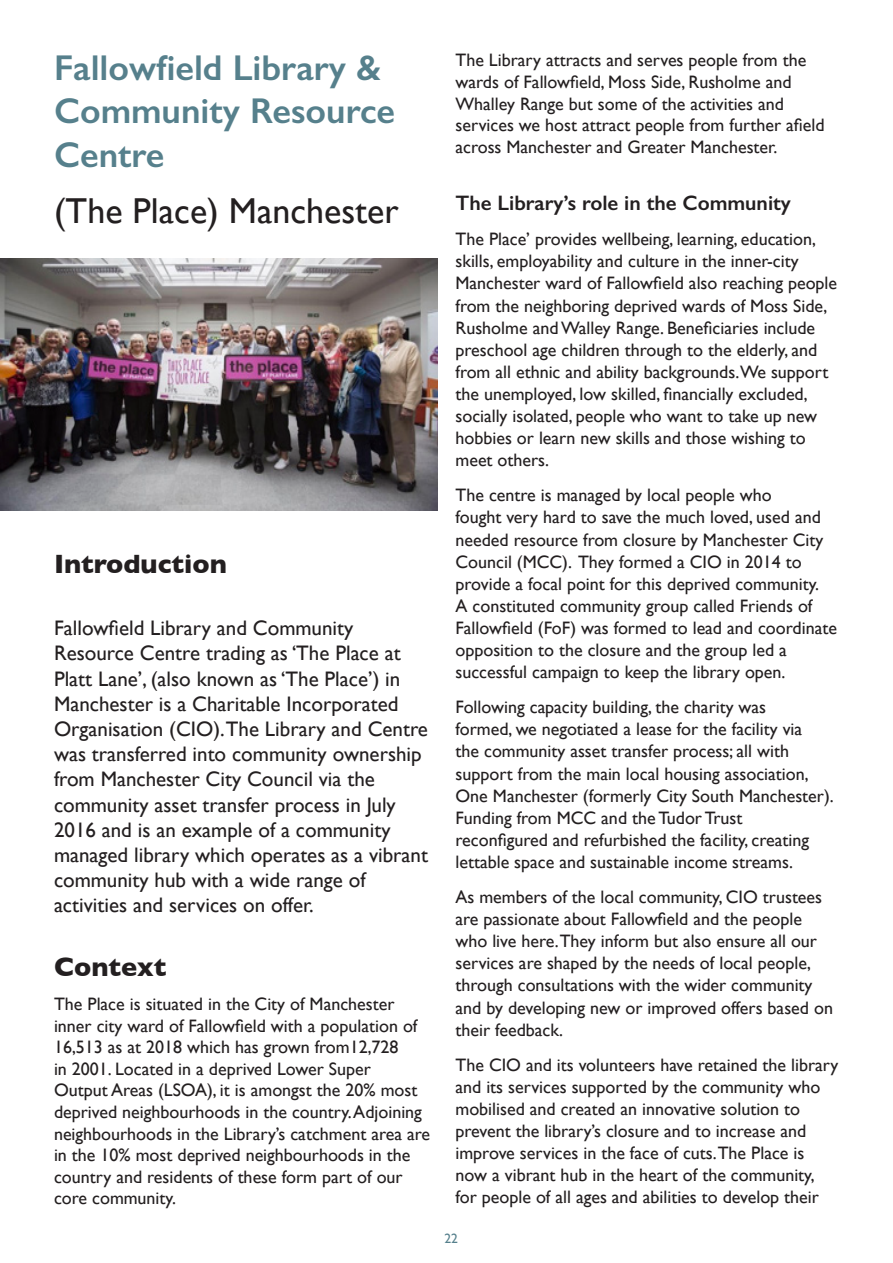
<style>
.page{position:relative;width:893px;height:1263px;background:#fff}
.page>*{position:absolute;margin:0;border:0;box-sizing:border-box;transform-origin:0 0}
.t1{font:600 36px/43.2px "Gill Sans";color:#56808c}
.t2{font:36px "Gill Sans";color:#231f20}
.t3{font:700 27px "Gill Sans";color:#231f20}
.t4{font:21px/25.2px "Gill Sans";color:#231f20}
.t5{font:600 21px "Gill Sans";color:#231f20}
.t6{font:18px/22px "Gill Sans";color:#231f20}
.t7{font:13.5px "Gill Sans";color:#56808c}
</style>
<div class="page">
<img style="left:0;top:258px;width:437px;height:252px">
<h1 class="t1" style="left:54px;top:46px;width:343px">Fallowfield Library &amp;<br>Community Resource<br>Centre</h1>
<h1 class="t2" style="left:54px;top:189px;width:346px">(The Place) Manchester</h1>
<h2 class="t3" style="left:54px;top:542px;width:174px">Introduction</h2>
<p class="t4" style="left:54px;top:615px;width:376px">Fallowfield Library and Community Resource Centre trading as ‘The Place at Platt Lane’, (also known as ‘The Place’) in Manchester is a Charitable Incorporated Organisation (CIO).The Library and Centre was transferred into community ownership from Manchester City Council via the community asset transfer process in July 2016 and is an example of a community managed library which operates as a vibrant community hub with a wide range of activities and services on offer.</p>
<h2 class="t3" style="left:54px;top:945px;width:114px">Context</h2>
<p class="t6" style="left:54px;top:993px;width:378px;line-height:21.6px">The Place is situated in the City of Manchester inner city ward of Fallowfield with a population of 16,513 as at 2018 which has grown from12,728<br>in 2001. Located in a deprived Lower Super<br>Output Areas (LSOA), it is amongst the 20% most deprived neighbourhoods in the country. Adjoining neighbourhoods in the Library’s catchment area are in the 10% most deprived neighbourhoods in the country and residents of these form part of our core community.</p>
<p class="t6" style="left:455px;top:49px;width:371px;line-height:21.6px">The Library attracts and serves people from the wards of Fallowfield, Moss Side, Rusholme and Whalley Range but some of the activities and services we host attract people from further afield across Manchester and Greater Manchester.</p>
<p class="t5" style="left:455px;top:190px;width:337px">The Library’s role in the Community</p>
<p class="t6" style="left:455px;top:228px;width:383px">The Place’ provides wellbeing, learning, education, skills, employability and culture in the inner-city Manchester ward of Fallowfield also reaching people from the neighboring deprived wards of Moss Side, Rusholme and Walley Range. Beneficiaries include preschool age children through to the elderly, and from all ethnic and ability backgrounds.We support the unemployed, low skilled, financially excluded, socially isolated, people who want to take up new hobbies or learn new skills and those wishing to meet others.</p>
<p class="t6" style="left:455px;top:484px;width:383px">The centre is managed by local people who<br>fought very hard to save the much loved, used and needed resource from closure by Manchester City Council (MCC). They formed a CIO in 2014 to provide a focal point for this deprived community.<br>A constituted community group called Friends of Fallowfield (FoF) was formed to lead and coordinate opposition to the closure and the group led a successful campaign to keep the library open.</p>
<p class="t6" style="left:455px;top:696px;width:380px">Following capacity building, the charity was<br>formed, we negotiated a lease for the facility via<br>the community asset transfer process; all with support from the main local housing association, One Manchester (formerly City South Manchester).<br>Funding from MCC and the Tudor Trust reconfigured and refurbished the facility, creating lettable space and sustainable income streams.</p>
<p class="t6" style="left:455px;top:886px;width:379px">As members of the local community, CIO trustees are passionate about Fallowfield and the people who live here.They inform but also ensure all our services are shaped by the needs of local people, through consultations with the wider community and by developing new or improved offers based on their feedback.</p>
<p class="t6" style="left:455px;top:1053px;width:384px">The CIO and its volunteers have retained the library and its services supported by the community who mobilised and created an innovative solution to prevent the library’s closure and to increase and improve services in the face of cuts.The Place is now a vibrant hub in the heart of the community, for people of all ages and abilities to develop their</p>
<p class="t7" style="left:444px;top:1230px;width:15px">22</p>
</div>
